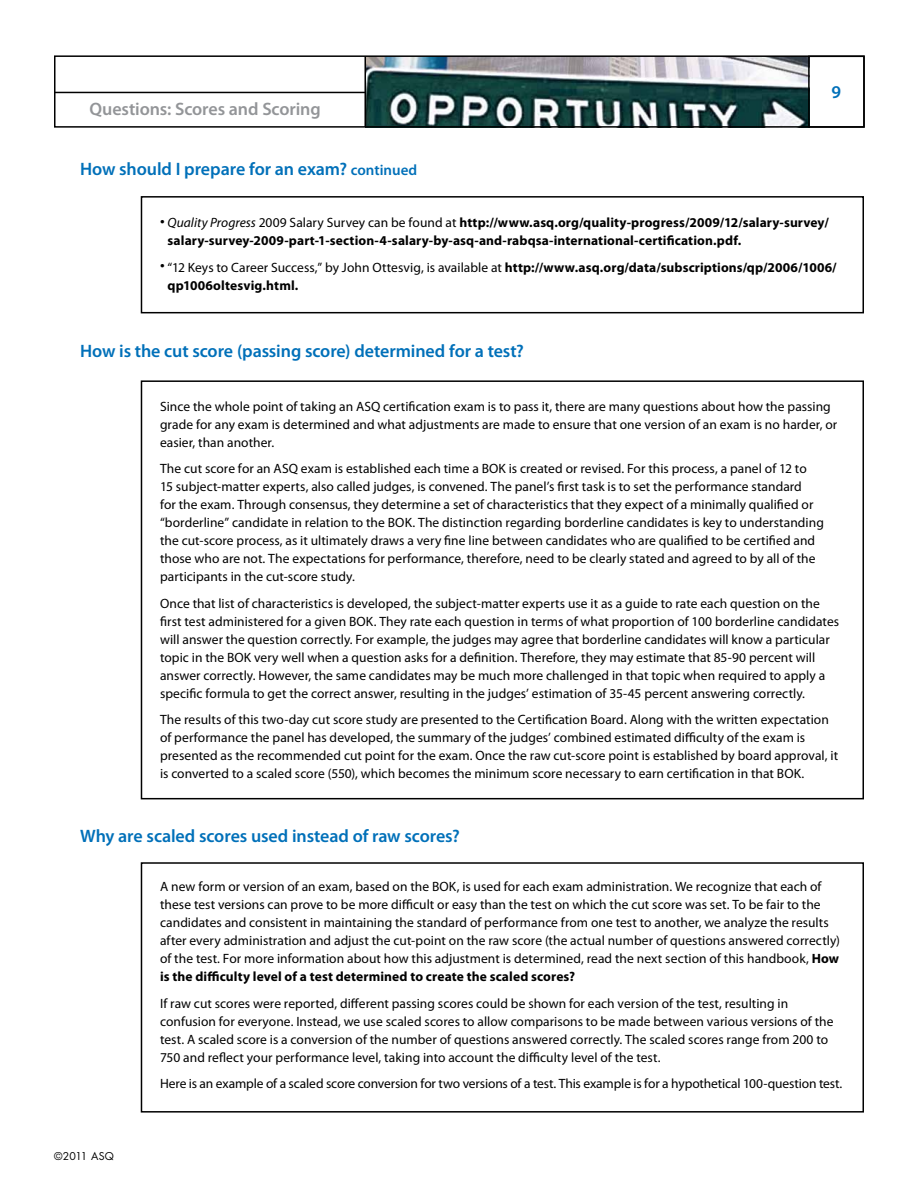
<style>
.page{position:relative;width:918px;height:1188px;background:#fff}
.page>*{position:absolute;margin:0;border:0;box-sizing:border-box;transform-origin:0 0}
.t1{font:600 18px "Myriad Pro";letter-spacing:-.005em;color:#0070b9}
.t2{font:600 18px "Myriad Pro";letter-spacing:-.005em;color:#939598}
.t3{font:13.5px/18px "Myriad Pro";letter-spacing:.005em;color:#000}
.t4{font:700 13.5px/18px "Myriad Pro";letter-spacing:.01em;color:#000}
.t5{font:10.5px "Futura";letter-spacing:.015em;color:#000}
.s1{font-size:15px}
.s2{font-weight:400;font-size:16.5px}
.s3{font-weight:400;font-style:italic}
.s4{font-weight:400}
.s5{font-weight:700}
</style>
<div class="page">
<img style="left:366px;top:58px;width:442px;height:67px">
<div style="left:54px;top:55px;width:811px;height:73px;border:2px solid #000"></div>
<hr style="left:364px;top:56px;width:2px;height:71px;background:#000">
<hr style="left:54px;top:92px;width:311px;height:1px;background:#000">
<div style="left:808px;top:56px;width:57px;height:72px;border:2px solid #000"></div>
<div style="left:141px;top:380px;width:723px;height:419px;border:2px solid #000"></div>
<div style="left:141px;top:196px;width:723px;height:117px;border:2px solid #000"></div>
<div style="left:141px;top:862px;width:723px;height:251px;border:2px solid #000"></div>
<h1 class="t2" style="left:90px;top:98px;width:233px">Questions: Scores and Scoring</h1>
<h1 class="t1" style="left:80px;top:158px;width:339px">How should I prepare for an exam? <span class="s1">continued</span></h1>
<h1 class="t1" style="left:832px;top:81px;width:11px">9</h1>
<p class="t4" style="left:168px;top:213px;width:663px;text-indent:-8px"><span class="s2">•</span> <span class="s3">Quality Progress</span> <span class="s4">2009 Salary Survey can be found at</span> http://www.asq.org/quality-progress/2009/12/salary-survey/ salary-survey-2009-part-1-section-4-salary-by-asq-and-rabqsa-international-certification.pdf.</p>
<p class="t4" style="left:168px;top:258px;width:671px;text-indent:-8px"><span class="s2">•</span> <span class="s4">“12 Keys to Career Success,” by John Ottesvig, is available at</span> http://www.asq.org/data/subscriptions/qp/2006/1006/ qp1006oltesvig.html.</p>
<h1 class="t1" style="left:80px;top:339px;width:445px">How is the cut score (passing score) determined for a test?</h1>
<p class="t3" style="left:160px;top:397px;width:679px">Since the whole point of taking an ASQ certification exam is to pass it, there are many questions about how the passing grade for any exam is determined and what adjustments are made to ensure that one version of an exam is no harder, or easier, than another.</p>
<p class="t3" style="left:160px;top:459px;width:665px">The cut score for an ASQ exam is established each time a BOK is created or revised. For this process, a panel of 12 to<br>15 subject-matter experts, also called judges, is convened. The panel’s first task is to set the performance standard<br>for the exam. Through consensus, they determine a set of characteristics that they expect of a minimally qualified or “borderline” candidate in relation to the BOK. The distinction regarding borderline candidates is key to understanding the cut-score process, as it ultimately draws a very fine line between candidates who are qualified to be certified and those who are not. The expectations for performance, therefore, need to be clearly stated and agreed to by all of the participants in the cut-score study.</p>
<p class="t3" style="left:160px;top:594px;width:681px">Once that list of characteristics is developed, the subject-matter experts use it as a guide to rate each question on the first test administered for a given BOK. They rate each question in terms of what proportion of 100 borderline candidates will answer the question correctly. For example, the judges may agree that borderline candidates will know a particular topic in the BOK very well when a question asks for a definition. Therefore, they may estimate that 85-90 percent will answer correctly. However, the same candidates may be much more challenged in that topic when required to apply a specific formula to get the correct answer, resulting in the judges’ estimation of 35-45 percent answering correctly.</p>
<p class="t3" style="left:160px;top:710px;width:680px">The results of this two-day cut score study are presented to the Certification Board. Along with the written expectation of performance the panel has developed, the summary of the judges’ combined estimated difficulty of the exam is presented as the recommended cut point for the exam. Once the raw cut-score point is established by board approval, it is converted to a scaled score (550), which becomes the minimum score necessary to earn certification in that BOK.</p>
<h1 class="t1" style="left:80px;top:825px;width:381px">Why are scaled scores used instead of raw scores?</h1>
<p class="t5" style="left:54px;top:1149px;width:61px">©2011 ASQ</p>
<p class="t3" style="left:160px;top:878px;width:682px">A new form or version of an exam, based on the BOK, is used for each exam administration. We recognize that each of these test versions can prove to be more difficult or easy than the test on which the cut score was set. To be fair to the candidates and consistent in maintaining the standard of performance from one test to another, we analyze the results after every administration and adjust the cut-point on the raw score (the actual number of questions answered correctly) of the test. For more information about how this adjustment is determined, read the next section of this handbook, <span class="s5">How is the difficulty level of a test determined to create the scaled scores?</span></p>
<p class="t3" style="left:160px;top:994px;width:675px">If raw cut scores were reported, different passing scores could be shown for each version of the test, resulting in confusion for everyone. Instead, we use scaled scores to allow comparisons to be made between various versions of the test. A scaled score is a conversion of the number of questions answered correctly. The scaled scores range from 200 to 750 and reflect your performance level, taking into account the difficulty level of the test.</p>
<p class="t3" style="left:160px;top:1075px;width:684px">Here is an example of a scaled score conversion for two versions of a test. This example is for a hypothetical 100-question test.</p>
</div>
